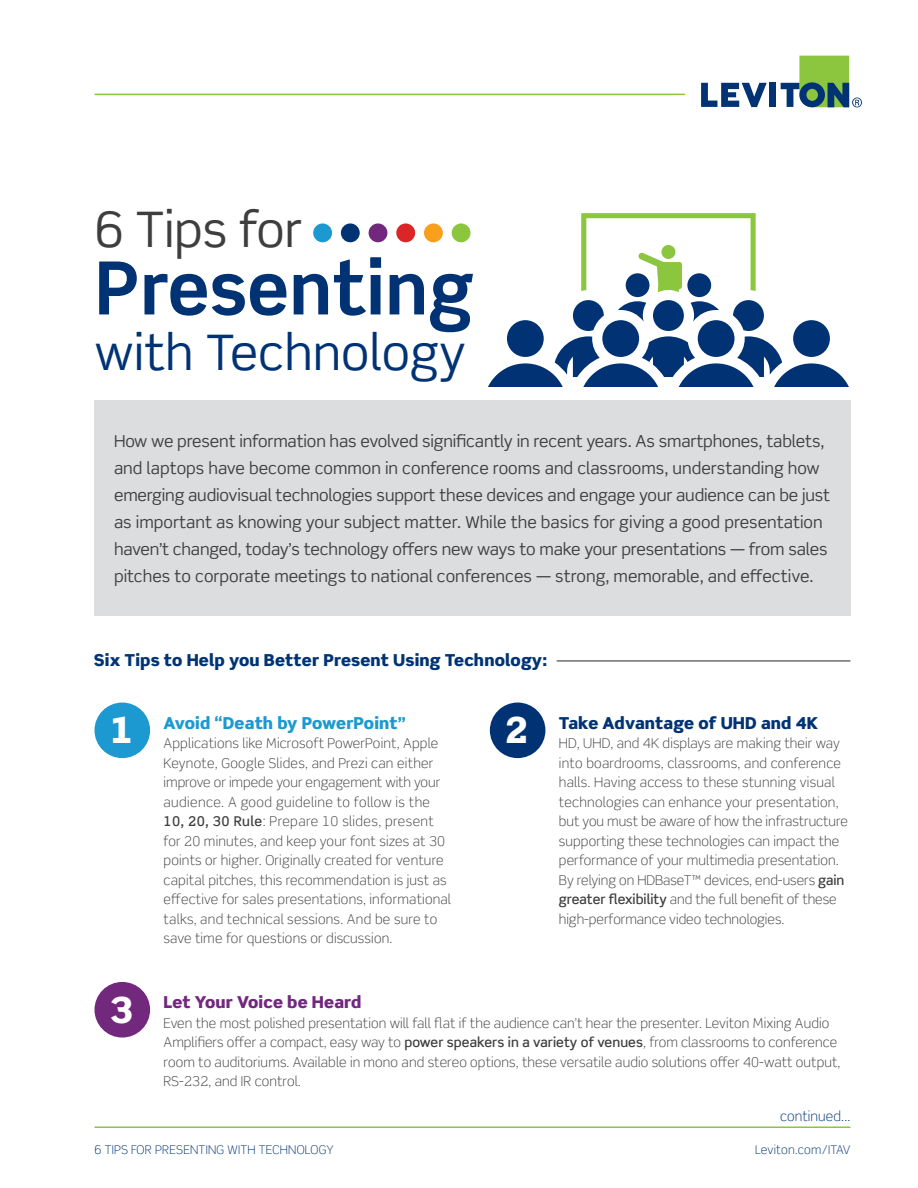
<style>
.page{position:relative;width:918px;height:1188px;background:#fff}
.page>*{position:absolute;margin:0;border:0;box-sizing:border-box;transform-origin:0 0}
.t1{font:700 73.5px "Scene Std";color:#013374}
.t2{font:48.9px "Scene Std";color:#013374}
.Q_A_TB_-_Main_Copy{font:48.9px "Scene Std";letter-spacing:-.01em;color:#3e3e3f}
._6_Tips_TB_-_Number{font:900 36px "Scene Std";color:#fff}
._6_Tips_TB_-_Intro_C{font:16.5px/27px "Scene Std";letter-spacing:-.01em;color:#3e3e3f}
._6_Tips_TB_-_Intro_C-2{font:900 16.5px "Scene Std";letter-spacing:.01em;color:#013374}
._6_Tips_-_Headers{font:900 16.5px "Scene Std";letter-spacing:.01em;color:#1c99d0}
._6_Tips_-_Headers-2{font:900 16.5px "Scene Std";letter-spacing:.01em;color:#013374}
._6_Tips_-_Headers-3{font:900 16.5px "Scene Std";letter-spacing:.01em;color:#71287d}
.Q_A_TB_-_Main_Copy-2{font:300 13.5px/19.5px "Scene Std";letter-spacing:.01em;color:#3e3e3f}
.Q_A_TB_-_Main_Copy-3{font:300 13.5px "Scene Std";letter-spacing:.01em;color:#013374}
.t3{font:300 12px "Scene Std";letter-spacing:.02em;color:#013374}
.s1{font-weight:500}
</style>
<div class="page">
<svg style="left:701px;top:83px;width:66px;height:24px"></svg>
<div style="left:770px;top:83px;width:6px;height:24px;background:#013374"></div>
<svg style="left:781px;top:56px;width:81px;height:51px"></svg>
<hr style="left:94px;top:94px;width:591px;height:1px;background:#8bc63e">
<hr style="left:94px;top:1126px;width:756px;height:2px;background:#8bc63e">
<div style="left:94px;top:400px;width:756px;height:215px;background:#dcdddf"></div>
<svg style="left:488px;top:213px;width:361px;height:173px"></svg>
<div style="left:675px;top:262px;width:7px;height:27px;background:#8bc63e;border-radius:3px"></div>
<div style="left:313px;top:223px;width:19px;height:19px;background:#1c99d0;border-radius:50%"></div>
<div style="left:341px;top:223px;width:19px;height:19px;background:#013374;border-radius:50%"></div>
<div style="left:369px;top:223px;width:18px;height:19px;background:#71287d;border-radius:50%"></div>
<div style="left:396px;top:223px;width:19px;height:19px;background:#dc2526;border-radius:50%"></div>
<div style="left:424px;top:223px;width:19px;height:19px;background:#f89f1c;border-radius:50%"></div>
<div style="left:452px;top:223px;width:19px;height:19px;background:#8bc63e;border-radius:50%"></div>
<div style="left:94px;top:703px;width:56px;height:55px;background:#1c99d0;border-radius:50%"></div>
<hr style="left:557px;top:660px;width:293px;height:2px;background:#3e3e3f">
<div style="left:490px;top:703px;width:55px;height:55px;background:#013374;border-radius:50%"></div>
<div style="left:94px;top:982px;width:56px;height:56px;background:#71287d;border-radius:50%"></div>
<p class="Q_A_TB_-_Main_Copy" style="left:94px;top:199px;width:209px">6 Tips for</p>
<p class="t1" style="left:94px;top:242px;width:380px">Presenting</p>
<p class="t2" style="left:94px;top:321px;width:373px">with Technology</p>
<p class="_6_Tips_TB_-_Intro_C" style="left:114px;top:427px;width:718px">How we present information has evolved significantly in recent years. As smartphones, tablets, and laptops have become common in conference rooms and classrooms, understanding how emerging audiovisual technologies support these devices and engage your audience can be just as important as knowing your subject matter. While the basics for giving a good presentation haven’t changed, today’s technology offers new ways to make your presentations — from sales pitches to corporate meetings to national conferences — strong, memorable, and effective.</p>
<p class="_6_Tips_TB_-_Intro_C-2" style="left:94px;top:649px;width:455px">Six Tips to Help you Better Present Using Technology:</p>
<p class="_6_Tips_TB_-_Number" style="left:110px;top:707px;width:25px">1</p>
<p class="_6_Tips_-_Headers" style="left:164px;top:712px;width:244px">Avoid “Death by PowerPoint”</p>
<p class="Q_A_TB_-_Main_Copy-2" style="left:164px;top:734px;width:289px">Applications like Microsoft PowerPoint, Apple Keynote, Google Slides, and Prezi can either improve or impede your engagement with your audience. A good guideline to follow is the <span class="s1">10, 20, 30 Rule</span>: Prepare 10 slides, present for 20 minutes, and keep your font sizes at 30 points or higher. Originally created for venture capital pitches, this recommendation is just as effective for sales presentations, informational talks, and technical sessions. And be sure to save time for questions or discussion.</p>
<p class="_6_Tips_TB_-_Number" style="left:505px;top:707px;width:25px">2</p>
<p class="_6_Tips_-_Headers-2" style="left:559px;top:712px;width:261px">Take Advantage of UHD and 4K</p>
<p class="Q_A_TB_-_Main_Copy-2" style="left:559px;top:734px;width:290px">HD, UHD, and 4K displays are making their way into boardrooms, classrooms, and conference halls. Having access to these stunning visual technologies can enhance your presentation, but you must be aware of how the infrastructure supporting these technologies can impact the performance of your multimedia presentation.<br>By relying on HDBaseT™ devices, end-users <span class="s1">gain greater flexibility</span> and the full benefit of these high-performance video technologies.</p>
<p class="_6_Tips_TB_-_Number" style="left:110px;top:986px;width:25px">3</p>
<p class="_6_Tips_-_Headers-3" style="left:164px;top:992px;width:200px">Let Your Voice be Heard</p>
<p class="Q_A_TB_-_Main_Copy-2" style="left:164px;top:1013px;width:678px">Even the most polished presentation will fall flat if the audience can’t hear the presenter. Leviton Mixing Audio Amplifiers offer a compact, easy way to <span class="s1">power speakers in a variety of venues</span>, from classrooms to conference room to auditoriums. Available in mono and stereo options, these versatile audio solutions offer 40-watt output, RS-232, and IR control.</p>
<p class="Q_A_TB_-_Main_Copy-3" style="left:780px;top:1107px;width:72px">continued...</p>
<p class="t3" style="left:94px;top:1143px;width:241px">6 TIPS FOR PRESENTING WITH TECHNOLOGY</p>
<p class="t3" style="left:755px;top:1143px;width:97px">Leviton.com/ITAV</p>
</div>
